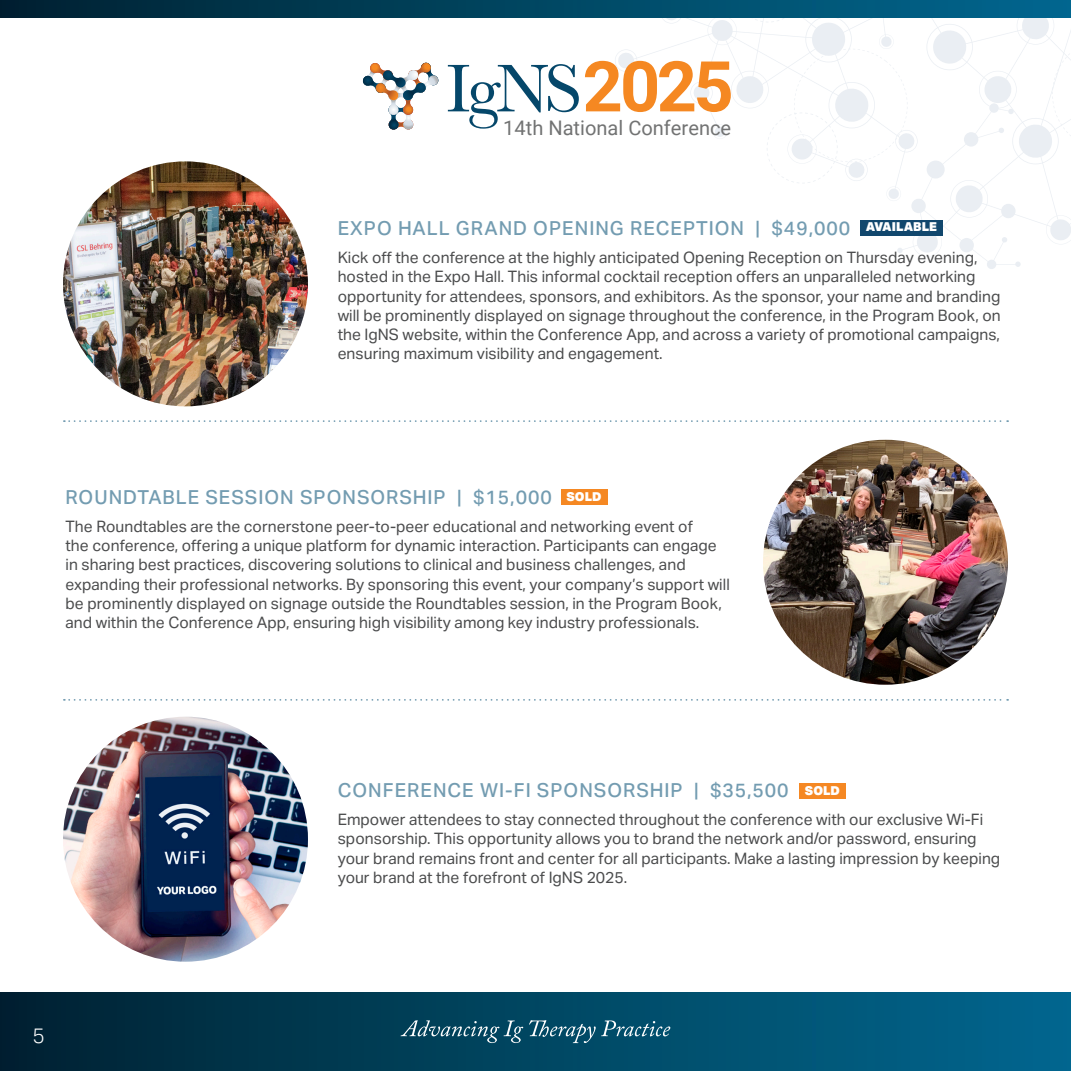
<style>
.page{position:relative;width:1071px;height:1071px;background:#fff}
.page>*{position:absolute;margin:0;border:0;box-sizing:border-box;transform-origin:0 0}
.t1{font:70.17px "Baskerville";color:#05476a}
.t2{font:300 21px "Aktiv Grotesk";color:#fff}
.t3{font:20.12px "Roboto";color:#727373}
.t4{font:500 19.25px "Aktiv Grotesk";letter-spacing:.05em;color:#739cb1}
.t5{font:15.75px/19.2px "Aktiv Grotesk";color:#4b4c4d}
.t6{font:900 12.25px "Aktiv Grotesk";color:#fff}
.s1{font-family:"Roboto";font-weight:700;color:#f58822}
</style>
<div class="page">
<svg style="left:615px;top:18px;width:456px;height:226px"></svg>
<svg style="left:735px;top:18px;width:67px;height:4px"></svg>
<svg style="left:1052px;top:53px;width:19px;height:84px"></svg>
<svg style="left:767px;top:49px;width:254px;height:220px"></svg>
<div style="left:0;top:992px;width:1071px;height:79px;background:linear-gradient(to right,#002332,#016890)"></div>
<div style="left:0;top:0;width:1071px;height:18px;background:linear-gradient(to right,#002332,#016890)"></div>
<svg style="left:401px;top:1020px;width:122px;height:23px;background:#286075"></svg>
<svg style="left:529px;top:1020px;width:141px;height:23px;background:#27667f"></svg>
<svg style="left:64px;top:420px;width:944px;height:2px"></svg>
<svg style="left:64px;top:699px;width:944px;height:2px"></svg>
<img style="left:63px;top:161px;width:245px;height:245px;border-radius:122px">
<img style="left:63px;top:717px;width:245px;height:245px;border-radius:122px">
<svg style="left:362px;top:63px;width:77px;height:67px"></svg>
<img style="left:763px;top:440px;width:245px;height:245px;border-radius:122px">
<div style="left:861px;top:220px;width:82px;height:15px;background:#11476d"></div>
<div style="left:561px;top:490px;width:47px;height:15px;background:#f58823"></div>
<div style="left:800px;top:783px;width:46px;height:15px;background:#f58823"></div>
<p class="t1" style="left:446px;top:44px;width:289px">IgNS<span class="s1">2025</span></p>
<p class="t3" style="left:503px;top:113px;width:230px">14th National Conference</p>
<p class="t4" style="left:338px;top:217px;width:514px">EXPO HALL GRAND OPENING RECEPTION | $49,000</p>
<p class="t5" style="left:338px;top:248px;width:665px">Kick off the conference at the highly anticipated Opening Reception on Thursday evening, hosted in the Expo Hall. This informal cocktail reception offers an unparalleled networking opportunity for attendees, sponsors, and exhibitors. As the sponsor, your name and branding will be prominently displayed on signage throughout the conference, in the Program Book, on the IgNS website, within the Conference App, and across a variety of promotional campaigns, ensuring maximum visibility and engagement.</p>
<p class="t6" style="left:866px;top:220px;width:73px">AVAILABLE</p>
<p class="t4" style="left:65px;top:486px;width:488px">ROUNDTABLE SESSION SPONSORSHIP | $15,000</p>
<p class="t5" style="left:65px;top:517px;width:666px">The Roundtables are the cornerstone peer-to-peer educational and networking event of<br>the conference, offering a unique platform for dynamic interaction. Participants can engage in sharing best practices, discovering solutions to clinical and business challenges, and expanding their professional networks. By sponsoring this event, your company’s support will be prominently displayed on signage outside the Roundtables session, in the Program Book, and within the Conference App, ensuring high visibility among key industry professionals.</p>
<p class="t6" style="left:566px;top:490px;width:37px">SOLD</p>
<p class="t2" style="left:32px;top:1024px;width:14px">5</p>
<p class="t4" style="left:338px;top:779px;width:453px">CONFERENCE WI-FI SPONSORSHIP | $35,500</p>
<p class="t5" style="left:338px;top:810px;width:664px">Empower attendees to stay connected throughout the conference with our exclusive Wi-Fi sponsorship. This opportunity allows you to brand the network and/or password, ensuring your brand remains front and center for all participants. Make a lasting impression by keeping your brand at the forefront of IgNS 2025.</p>
<p class="t6" style="left:805px;top:783px;width:37px">SOLD</p>
</div>
